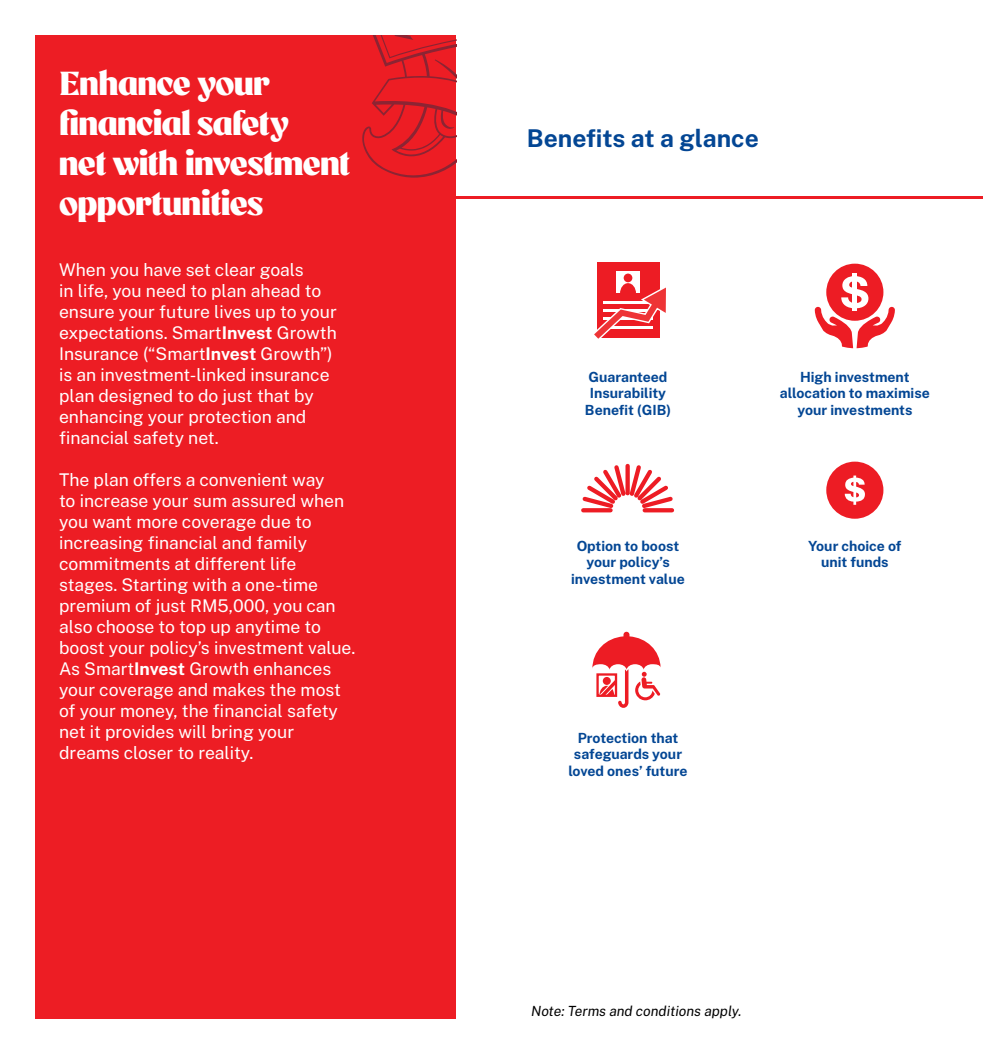
<style>
.page{position:relative;width:983px;height:1042px;background:#fff}
.page>*{position:absolute;margin:0;border:0;box-sizing:border-box;transform-origin:0 0}
.t1{font:800 33.25px/39.9px "Mr Banks";letter-spacing:-.025em;color:#fff}
.t2{font:700 24.5px "Public Sans";color:#034694}
.t3{font:17.5px/21px "Public Sans";color:#fff}
.t4{font:700 14px/16.8px "Public Sans";color:#034694;text-align:center}
.t5{font:italic 14px "Public Sans";color:#000}
.s1{font-weight:700}
</style>
<div class="page">
<hr style="left:491px;top:196px;width:491px;height:2px;background:#ed1d24">
<div style="left:596px;top:262px;width:63px;height:76px;background:#ed1c24"></div>
<div style="left:616px;top:271px;width:23px;height:22px;background:#fff"></div>
<div style="left:623px;top:274px;width:9px;height:8px;background:#ed1c24;border-radius:50%"></div>
<svg style="left:594px;top:283px;width:72px;height:56px"></svg>
<svg style="left:581px;top:463px;width:94px;height:50px"></svg>
<svg style="left:592px;top:632px;width:68px;height:76px"></svg>
<div style="left:596px;top:673px;width:21px;height:24px;border:2px solid #ed1c24"></div>
<div style="left:826px;top:462px;width:57px;height:57px;background:#ed1c24;border-radius:50%"></div>
<svg style="left:844px;top:475px;width:20px;height:30px"></svg>
<div style="left:826px;top:264px;width:57px;height:57px;background:#ed1c24;border-radius:50%"></div>
<svg style="left:814px;top:276px;width:80px;height:72px"></svg>
<hr style="left:852px;top:274px;width:4px;height:37px;background:#fff">
<hr style="left:59px;top:196px;width:433px;height:2px;background:#ed1d24">
<div style="left:35px;top:35px;width:421px;height:983px;background:#ed1d24"></div>
<svg style="left:362px;top:35px;width:94px;height:143px"></svg>
<h1 class="t1" style="left:59px;top:64px;width:292px">Enhance your financial safety<br>net with investment opportunities</h1>
<p class="t3" style="left:59px;top:258px;width:279px">When you have set clear goals<br>in life, you need to plan ahead to ensure your future lives up to your expectations. Smart<span class="s1">Invest</span> Growth<br>Insurance (“Smart<span class="s1">Invest</span> Growth”) is an investment-linked insurance plan designed to do just that by enhancing your protection and financial safety net.</p>
<p class="t3" style="left:59px;top:468px;width:298px">The plan offers a convenient way<br>to increase your sum assured when you want more coverage due to increasing financial and family commitments at different life stages. Starting with a one-time premium of just RM5,000, you can also choose to top up anytime to boost your policy’s investment value.<br>As Smart<span class="s1">Invest</span> Growth enhances your coverage and makes the most of your money, the financial safety net it provides will bring your dreams closer to reality.</p>
<h2 class="t2" style="left:526px;top:122px;width:233px">Benefits at a glance</h2>
<p class="t4" style="left:585px;top:368px;width:88px">Guaranteed<br>Insurability<br>Benefit (GIB)</p>
<p class="t4" style="left:779px;top:368px;width:151px">High investment allocation to maximise your investments</p>
<p class="t4" style="left:571px;top:537px;width:115px">Option to boost your policy’s investment value</p>
<p class="t4" style="left:808px;top:537px;width:95px">Your choice of unit funds</p>
<p class="t4" style="left:568px;top:729px;width:121px">Protection that safeguards your loved ones’ future</p>
<p class="t5" style="left:531px;top:1002px;width:212px">Note: Terms and conditions apply.</p>
</div>
